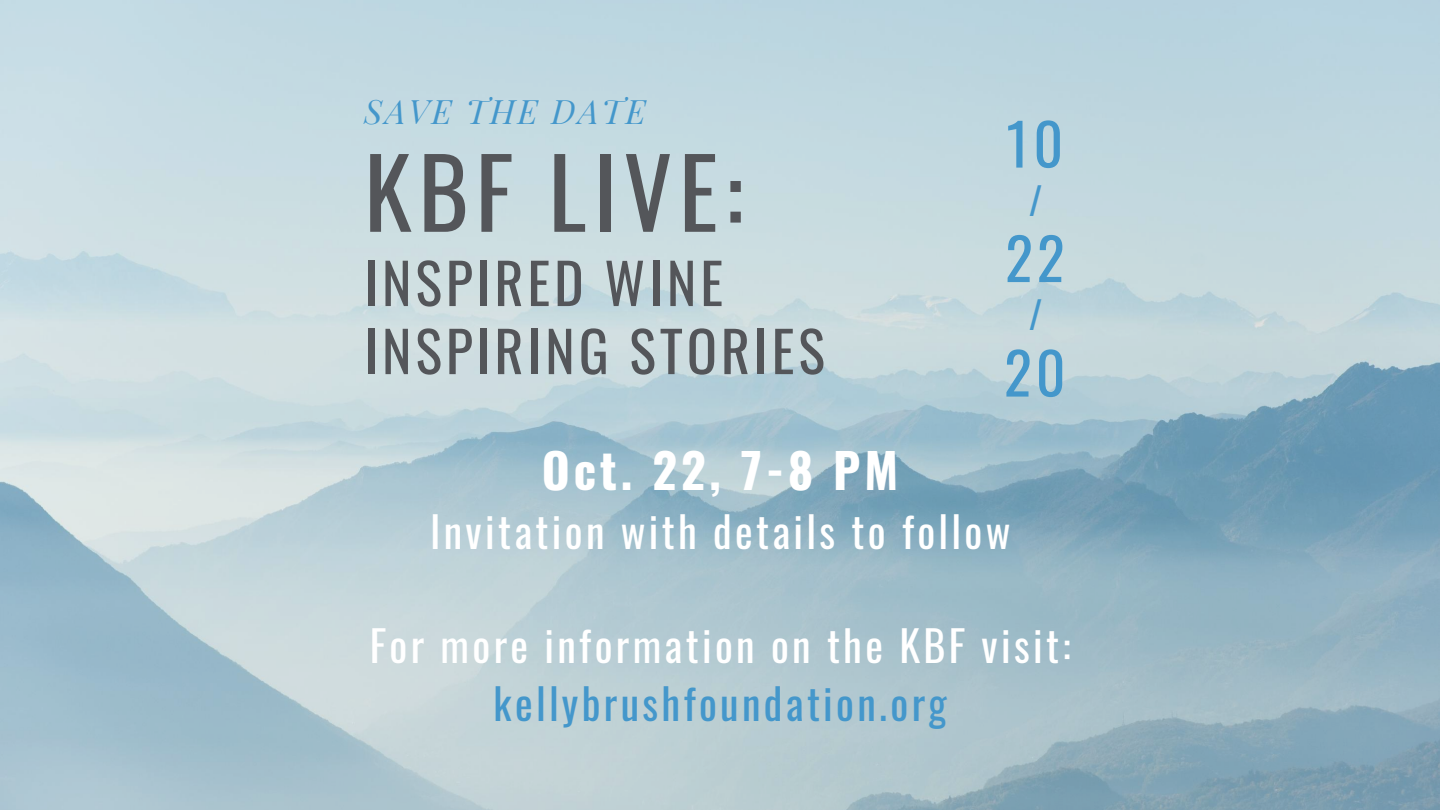
<style>
.page{position:relative;width:1440px;height:810px;background:#fff}
.page>*{position:absolute;margin:0;border:0;box-sizing:border-box;transform-origin:0 0}
.t1{font:96px "Oswald";letter-spacing:.07em;color:#54565a}
.t2{font:57.8px "Oswald";color:#4497cb}
.t3{font:56px/68.1px "Oswald";letter-spacing:.07em;color:#54565a}
.t4{font:700 48px "Oswald";letter-spacing:.08em;color:#fff}
.t5{font:42px "Oswald";letter-spacing:.08em;color:#fff}
.t6{font:42px "Oswald";letter-spacing:.08em;color:#4497cb}
.t7{font:37.1px "Oswald";color:#4497cb}
.t8{font:italic 33px "Playfair Display";letter-spacing:.08em;color:#4497cb}
</style>
<div class="page">
<img style="left:0;top:0;width:1440px;height:810px">
<p class="t8" style="left:364px;top:88px;width:283px">SAVE THE DATE</p>
<h1 class="t1" style="left:364px;top:117px;width:381px">KBF LIVE:</h1>
<h3 class="t3" style="left:364px;top:247px;width:462px">INSPIRED WINE<br>INSPIRING STORIES</h3>
<h2 class="t2" style="left:1006px;top:99px;width:58px">10</h2>
<p class="t7" style="left:1029px;top:171px;width:15px">/</p>
<h2 class="t2" style="left:1005px;top:213px;width:61px">22</h2>
<p class="t7" style="left:1029px;top:286px;width:15px">/</p>
<h2 class="t2" style="left:1004px;top:328px;width:63px">20</h2>
<p class="t4" style="left:542px;top:433px;width:358px">Oct. 22, 7-8 PM</p>
<p class="t5" style="left:430px;top:499px;width:582px">Invitation with details to follow</p>
<p class="t5" style="left:370px;top:613px;width:702px">For more information on the KBF visit:</p>
<p class="t6" style="left:494px;top:671px;width:455px">kellybrushfoundation.org</p>
</div>
